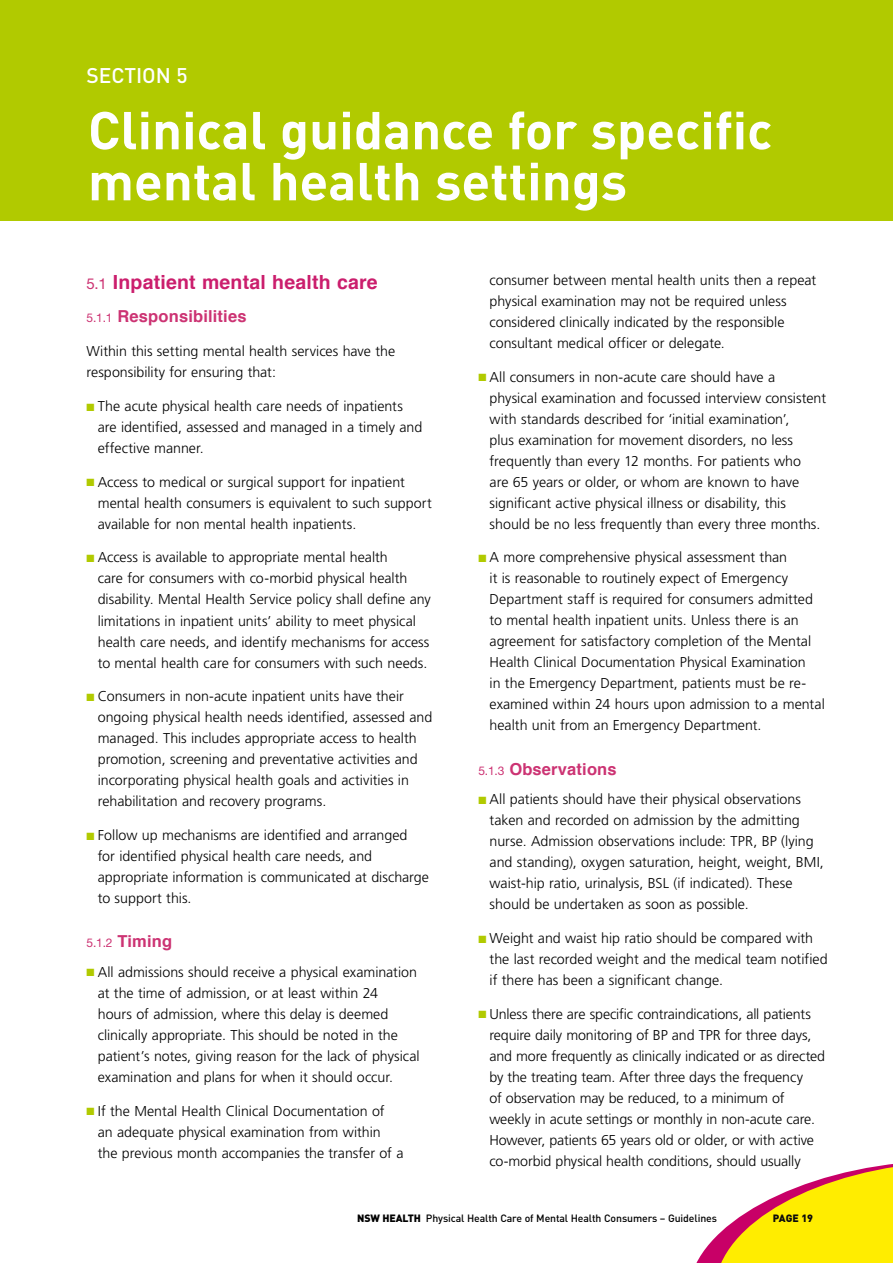
<style>
.page{position:relative;width:893px;height:1263px;background:#fff}
.page>*{position:absolute;margin:0;border:0;box-sizing:border-box;transform-origin:0 0}
.t1{font:700 52.5px/51px "DIN";color:#fff}
.t2{font:500 21px "DIN";color:#fff}
.t3{font:700 19.5px "Helvetica";letter-spacing:.01em;color:#cb1e6d}
.t4{font:700 16.5px "Helvetica";letter-spacing:.01em;color:#cc3373}
.t5{font:300 14.25px/21px "Frutiger";color:#000}
.t6{font:500 10.5px "DIN";letter-spacing:-.01em;color:#000}
.t7{font:900 10.5px "DIN";color:#0c0b0c}
.s1{font-family:"Helvetica Neue";font-weight:400;font-size:15px;color:#cc3373}
.s2{font-family:"Helvetica Neue";font-weight:400;font-size:12px}
.s3{color:#b1ca00}
.s4{font-weight:900}
</style>
<div class="page">
<svg style="left:696px;top:1164px;width:197px;height:99px"></svg>
<div style="left:0;top:0;width:893px;height:221px;background:#b1ca00"></div>
<h2 class="t2" style="left:87px;top:62px;width:103px">Section 5</h2>
<h1 class="t1" style="left:88px;top:103px;width:686px">Clinical guidance for specific mental health settings</h1>
<h3 class="t3" style="left:87px;top:264px;width:293px"><span class="s1">5.1</span> Inpatient mental health care</h3>
<p class="t4" style="left:87px;top:302px;width:162px"><span class="s2">5.1.1</span> Responsibilities</p>
<p class="t5" style="left:87px;top:341px;width:310px">Within this setting mental health services have the responsibility for ensuring that:</p>
<p class="t5" style="left:98px;top:395px;width:326px;text-indent:-11px"><span class="s3">■</span> The acute physical health care needs of inpatients are identified, assessed and managed in a timely and effective manner.</p>
<p class="t5" style="left:98px;top:471px;width:336px;text-indent:-11px"><span class="s3">■</span> Access to medical or surgical support for inpatient mental health consumers is equivalent to such support available for non mental health inpatients.</p>
<p class="t5" style="left:98px;top:547px;width:335px;text-indent:-11px"><span class="s3">■</span> Access is available to appropriate mental health<br>care for consumers with co-morbid physical health disability. Mental Health Service policy shall define any limitations in inpatient units’ ability to meet physical health care needs, and identify mechanisms for access to mental health care for consumers with such needs.</p>
<p class="t5" style="left:98px;top:686px;width:336px;text-indent:-11px"><span class="s3">■</span> Consumers in non-acute inpatient units have their ongoing physical health needs identified, assessed and managed. This includes appropriate access to health promotion, screening and preventative activities and incorporating physical health goals and activities in rehabilitation and recovery programs.</p>
<p class="t5" style="left:98px;top:824px;width:333px;text-indent:-11px"><span class="s3">■</span> Follow up mechanisms are identified and arranged<br>for identified physical health care needs, and appropriate information is communicated at discharge to support this.</p>
<p class="t4" style="left:87px;top:927px;width:87px"><span class="s2">5.1.2</span> Timing</p>
<p class="t5" style="left:98px;top:961px;width:323px;text-indent:-11px"><span class="s3">■</span> All admissions should receive a physical examination at the time of admission, or at least within 24<br>hours of admission, where this delay is deemed clinically appropriate. This should be noted in the patient’s notes, giving reason for the lack of physical examination and plans for when it should occur.</p>
<p class="t5" style="left:98px;top:1100px;width:307px;text-indent:-11px"><span class="s3">■</span> If the Mental Health Clinical Documentation of<br>an adequate physical examination from within the previous month accompanies the transfer of a</p>
<p class="t5" style="left:490px;top:269px;width:328px">consumer between mental health units then a repeat physical examination may not be required unless considered clinically indicated by the responsible consultant medical officer or delegate.</p>
<p class="t5" style="left:490px;top:366px;width:338px;text-indent:-11px"><span class="s3">■</span> All consumers in non-acute care should have a physical examination and focussed interview consistent with standards described for ‘initial examination’,<br>plus examination for movement disorders, no less frequently than every 12 months. For patients who<br>are 65 years or older, or whom are known to have significant active physical illness or disability, this should be no less frequently than every three months.</p>
<p class="t5" style="left:490px;top:547px;width:337px;text-indent:-11px"><span class="s3">■</span> A more comprehensive physical assessment than<br>it is reasonable to routinely expect of Emergency Department staff is required for consumers admitted to mental health inpatient units. Unless there is an agreement for satisfactory completion of the Mental Health Clinical Documentation Physical Examination<br>in the Emergency Department, patients must be re&shy;examined within 24 hours upon admission to a mental health unit from an Emergency Department.</p>
<p class="t4" style="left:478px;top:754px;width:140px"><span class="s2">5.1.3</span> Observations</p>
<p class="t5" style="left:490px;top:789px;width:336px;text-indent:-11px"><span class="s3">■</span> All patients should have their physical observations taken and recorded on admission by the admitting nurse. Admission observations include: TPR, BP (lying and standing), oxygen saturation, height, weight, BMI, waist-hip ratio, urinalysis, BSL (if indicated). These should be undertaken as soon as possible.</p>
<p class="t5" style="left:490px;top:928px;width:340px;text-indent:-11px"><span class="s3">■</span> Weight and waist hip ratio should be compared with the last recorded weight and the medical team notified if there has been a significant change.</p>
<p class="t5" style="left:489px;top:1003px;width:337px;text-indent:-11px"><span class="s3">■</span> Unless there are specific contraindications, all patients require daily monitoring of BP and TPR for three days, and more frequently as clinically indicated or as directed by the treating team. After three days the frequency<br>of observation may be reduced, to a minimum of weekly in acute settings or monthly in non-acute care.<br>However, patients 65 years old or older, or with active co-morbid physical health conditions, should usually</p>
<p class="t6" style="left:357px;top:1212px;width:361px"><span class="s4">NSW Health</span> Physical Health Care of Mental Health Consumers – Guidelines</p>
<p class="t7" style="left:773px;top:1211px;width:35px">PAGE 19</p>
</div>
